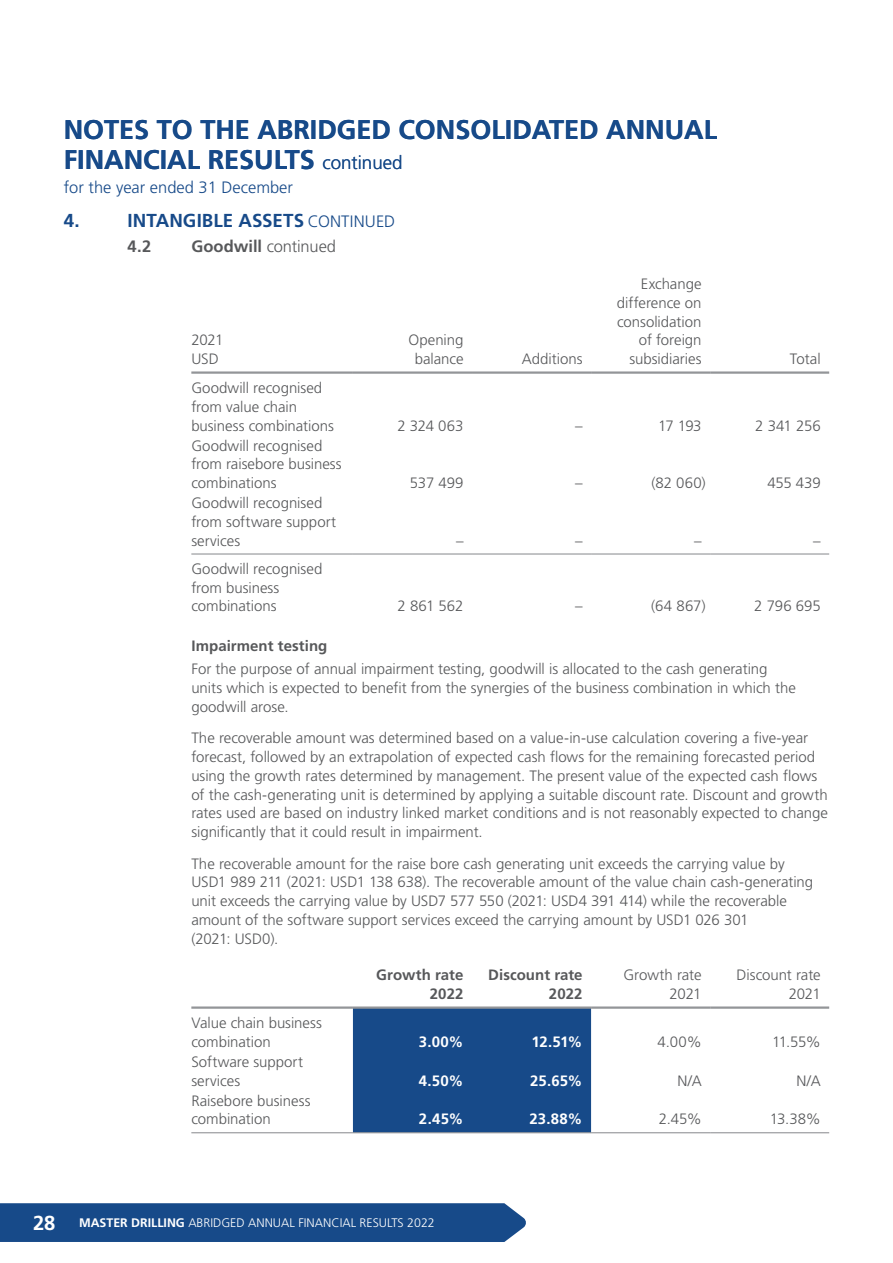
<style>
.page{position:relative;width:893px;height:1263px;background:#fff}
.page>*{position:absolute;margin:0;border:0;box-sizing:border-box;transform-origin:0 0}
.t1{font:700 27px/30px "Frutiger LT Std";color:#174a89}
.t2{font:700 18.75px "Frutiger LT Std";letter-spacing:.005em;color:#174a89}
.t3{font:300 16.5px "Frutiger LT Std";color:#174a89}
.t4{font:300 16.5px "Frutiger LT Std";letter-spacing:-.01em;color:#57585a}
.t5{font:700 16.5px "Frutiger LT Std";color:#57585a}
.t6{font:300 15px/18.8px "Frutiger LT Std";color:#57585a}
.t7{font:700 15px/18.8px "Frutiger LT Std";letter-spacing:.005em;color:#57585a;text-align:right}
.t8{font:700 15px "Frutiger LT Std";letter-spacing:.005em;color:#fff}
.t9{font:300 12.3px "Frutiger LT Std";color:#fff}
.s1{font-weight:300;font-size:18.75px}
.s2{font-weight:300;font-size:16.5px}
.s3{font-weight:700}
.s4{font-weight:700;font-size:20.25px}
</style>
<div class="page">
<hr style="left:191px;top:371px;width:162px;height:3px;background:#939598">
<hr style="left:353px;top:371px;width:119px;height:3px;background:#939598">
<hr style="left:472px;top:371px;width:119px;height:3px;background:#939598">
<hr style="left:591px;top:371px;width:119px;height:3px;background:#939598">
<hr style="left:710px;top:371px;width:119px;height:3px;background:#939598">
<hr style="left:191px;top:553px;width:162px;height:2px;background:#939598">
<hr style="left:353px;top:553px;width:119px;height:2px;background:#939598">
<hr style="left:472px;top:553px;width:119px;height:2px;background:#939598">
<hr style="left:591px;top:553px;width:119px;height:2px;background:#939598">
<hr style="left:710px;top:553px;width:119px;height:2px;background:#939598">
<div style="left:353px;top:1009px;width:238px;height:123px;background:#174a89"></div>
<hr style="left:191px;top:1006px;width:162px;height:3px;background:#939598">
<hr style="left:353px;top:1006px;width:119px;height:3px;background:#939598">
<hr style="left:472px;top:1006px;width:119px;height:3px;background:#939598">
<hr style="left:591px;top:1006px;width:119px;height:3px;background:#939598">
<hr style="left:710px;top:1006px;width:119px;height:3px;background:#939598">
<hr style="left:191px;top:1132px;width:162px;height:1px;background:#939598">
<hr style="left:353px;top:1132px;width:119px;height:1px;background:#939598">
<hr style="left:472px;top:1132px;width:119px;height:1px;background:#939598">
<hr style="left:591px;top:1132px;width:119px;height:1px;background:#939598">
<hr style="left:710px;top:1132px;width:119px;height:1px;background:#939598">
<div style="left:0;top:1203px;width:526px;height:39px;background:#174a89"></div>
<h1 class="t1" style="left:64px;top:115px;width:655px">NOTES TO THE ABRIDGED CONSOLIDATED ANNUAL<br>FINANCIAL RESULTS <span class="s1">continued</span></h1>
<p class="t3" style="left:64px;top:178px;width:231px">for the year ended 31 December</p>
<p class="t2" style="left:64px;top:209px;width:17px">4.</p>
<p class="t2" style="left:128px;top:209px;width:269px">INTANGIBLE ASSETS <span class="s2">CONTINUED</span></p>
<p class="t5" style="left:128px;top:236px;width:25px">4.2</p>
<p class="t4" style="left:191px;top:237px;width:146px"><span class="s3">Goodwill</span> continued</p>
<p class="t6" style="left:191px;top:331px;width:34px">2021<br>USD</p>
<p class="t6" style="left:408px;top:331px;width:56px;text-align:center">Opening balance</p>
<p class="t6" style="left:522px;top:350px;width:62px">Additions</p>
<p class="t6" style="left:617px;top:275px;width:86px;text-align:right">Exchange difference on consolidation of foreign subsidiaries</p>
<p class="t6" style="left:790px;top:350px;width:32px">Total</p>
<p class="t6" style="left:191px;top:379px;width:144px">Goodwill recognised from value chain business combinations</p>
<p class="t6" style="left:191px;top:436px;width:152px">Goodwill recognised from raisebore business combinations</p>
<p class="t6" style="left:191px;top:494px;width:146px">Goodwill recognised from software support services</p>
<p class="t6" style="left:191px;top:559px;width:132px">Goodwill recognised from business combinations</p>
<p class="t6" style="left:397px;top:417px;width:68px">2 324 063</p>
<p class="t6" style="left:575px;top:417px;width:9px">–</p>
<p class="t6" style="left:658px;top:417px;width:45px">17 193</p>
<p class="t6" style="left:755px;top:417px;width:67px">2 341 256</p>
<p class="t6" style="left:410px;top:474px;width:55px">537 499</p>
<p class="t6" style="left:575px;top:474px;width:9px">–</p>
<p class="t6" style="left:651px;top:474px;width:56px">(82 060)</p>
<p class="t6" style="left:767px;top:474px;width:55px">455 439</p>
<p class="t6" style="left:456px;top:531px;width:9px">–</p>
<p class="t6" style="left:575px;top:531px;width:9px">–</p>
<p class="t6" style="left:694px;top:531px;width:9px">–</p>
<p class="t6" style="left:813px;top:531px;width:9px">–</p>
<p class="t6" style="left:398px;top:597px;width:67px">2 861 562</p>
<p class="t6" style="left:575px;top:597px;width:9px">–</p>
<p class="t6" style="left:651px;top:597px;width:56px">(64 867)</p>
<p class="t6" style="left:754px;top:597px;width:68px">2 796 695</p>
<p class="t7" style="left:191px;top:637px;width:138px">Impairment testing</p>
<p class="t6" style="left:191px;top:660px;width:606px">For the purpose of annual impairment testing, goodwill is allocated to the cash generating units which is expected to benefit from the synergies of the business combination in which the goodwill arose.</p>
<p class="t6" style="left:191px;top:729px;width:638px">The recoverable amount was determined based on a value-in-use calculation covering a five-year forecast, followed by an extrapolation of expected cash flows for the remaining forecasted period using the growth rates determined by management. The present value of the expected cash flows of the cash-generating unit is determined by applying a suitable discount rate. Discount and growth rates used are based on industry linked market conditions and is not reasonably expected to change significantly that it could result in impairment.</p>
<p class="t6" style="left:191px;top:854px;width:623px">The recoverable amount for the raise bore cash generating unit exceeds the carrying value by USD1 989 211 (2021: USD1 138 638). The recoverable amount of the value chain cash-generating unit exceeds the carrying value by USD7 577 550 (2021: USD4 391 414) while the recoverable amount of the software support services exceed the carrying amount by USD1 026 301<br>(2021: USD0).</p>
<p class="t7" style="left:376px;top:966px;width:89px">Growth rate<br>2022</p>
<p class="t7" style="left:488px;top:966px;width:96px">Discount rate<br>2022</p>
<p class="t6" style="left:623px;top:966px;width:80px;text-align:right">Growth rate<br>2021</p>
<p class="t6" style="left:736px;top:966px;width:86px;text-align:right">Discount rate<br>2021</p>
<p class="t6" style="left:191px;top:1014px;width:132px">Value chain business combination</p>
<p class="t8" style="left:419px;top:1033px;width:46px">3.00%</p>
<p class="t8" style="left:531px;top:1033px;width:53px">12.51%</p>
<p class="t6" style="left:657px;top:1033px;width:46px">4.00%</p>
<p class="t6" style="left:772px;top:1033px;width:50px">11.55%</p>
<p class="t6" style="left:191px;top:1053px;width:113px">Software support services</p>
<p class="t6" style="left:191px;top:1091px;width:121px">Raisebore business combination</p>
<p class="t8" style="left:419px;top:1072px;width:46px">4.50%</p>
<p class="t8" style="left:530px;top:1072px;width:54px">25.65%</p>
<p class="t6" style="left:677px;top:1071px;width:26px">N/A</p>
<p class="t6" style="left:796px;top:1071px;width:26px">N/A</p>
<p class="t8" style="left:419px;top:1110px;width:46px">2.45%</p>
<p class="t8" style="left:529px;top:1110px;width:55px">23.88%</p>
<p class="t6" style="left:659px;top:1110px;width:44px">2.45%</p>
<p class="t6" style="left:770px;top:1110px;width:52px">13.38%</p>
<p class="t9" style="left:33px;top:1216px;width:403px"><span class="s4">28</span> <span class="s3">MASTER DRILLING</span> ABRIDGED ANNUAL FINANCIAL RESULTS 2022</p>
</div>
